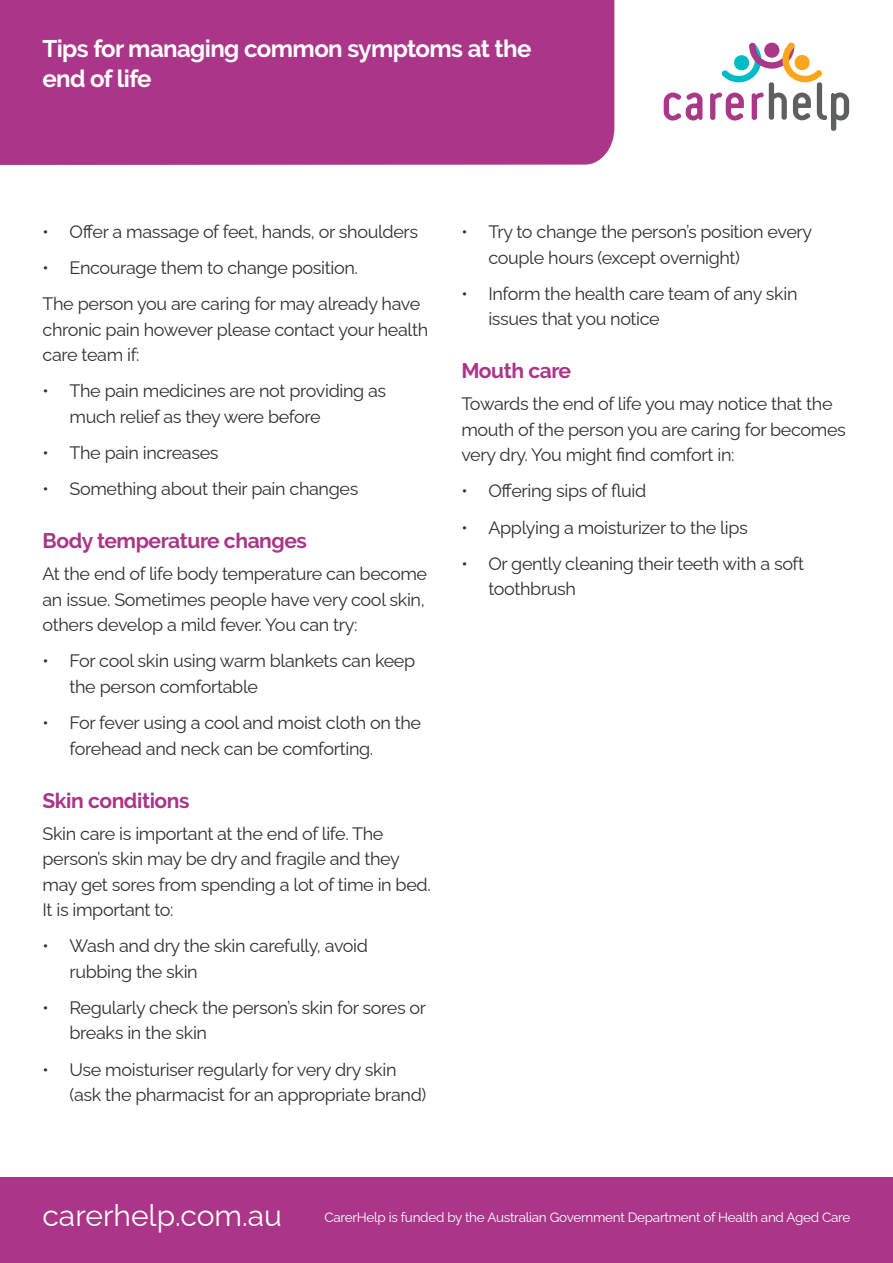
<style>
.page{position:relative;width:893px;height:1263px;background:#fff}
.page>*{position:absolute;margin:0;border:0;box-sizing:border-box;transform-origin:0 0}
.t1{font:30px "Raleway";color:#fff}
.t2{font:700 24px/30px "Raleway";letter-spacing:-.025em;color:#fff}
.t3{font:700 21px "Raleway";letter-spacing:-.02em;color:#aa3589}
.t4{font:18px/25.5px "Raleway";letter-spacing:-.02em;color:#312f30}
.t5{font:13.5px "Raleway";letter-spacing:-.02em;color:#fff}
</style>
<div class="page">
<div style="left:0;top:1178px;width:893px;height:85px;background:#aa3589"></div>
<div style="left:0;top:0;width:614px;height:165px;background:#aa3589"></div>
<svg style="left:664px;top:93px;width:38px;height:28px"></svg>
<svg style="left:710px;top:42px;width:139px;height:89px"></svg>
<h2 class="t2" style="left:43px;top:33px;width:490px">Tips for managing common symptoms at the end of life</h2>
<p class="t4" style="left:43px;top:217px;width:377px">• Offer a massage of feet, hands, or shoulders</p>
<p class="t4" style="left:43px;top:248px;width:379px;line-height:36.2px">• Encourage them to change position.<br>The person you are caring for may already have</p>
<p class="t4" style="left:43px;top:315px;width:387px">chronic pain however please contact your health care team if:</p>
<p class="t4" style="left:70px;top:376px;width:318px;text-indent:-27px">• The pain medicines are not providing as much relief as they were before</p>
<p class="t4" style="left:43px;top:438px;width:178px">• The pain increases</p>
<p class="t4" style="left:43px;top:474px;width:317px">• Something about their pain changes</p>
<p class="t3" style="left:43px;top:529px;width:266px">Body temperature changes</p>
<p class="t4" style="left:43px;top:559px;width:386px">At the end of life body temperature can become an issue. Sometimes people have very cool skin, others develop a mild fever. You can try:</p>
<p class="t4" style="left:70px;top:646px;width:347px;text-indent:-27px">• For cool skin using warm blankets can keep the person comfortable</p>
<p class="t4" style="left:70px;top:708px;width:353px;text-indent:-27px">• For fever using a cool and moist cloth on the forehead and neck can be comforting.</p>
<p class="t3" style="left:43px;top:788px;width:149px">Skin conditions</p>
<p class="t4" style="left:43px;top:818px;width:390px">Skin care is important at the end of life. The person’s skin may be dry and fragile and they may get sores from spending a lot of time in bed.<br>It is important to:</p>
<p class="t4" style="left:70px;top:931px;width:300px;text-indent:-27px">• Wash and dry the skin carefully, avoid rubbing the skin</p>
<p class="t4" style="left:70px;top:993px;width:358px;text-indent:-27px">• Regularly check the person’s skin for sores or breaks in the skin</p>
<p class="t4" style="left:70px;top:1054px;width:358px;text-indent:-27px">• Use moisturiser regularly for very dry skin (ask the pharmacist for an appropriate brand)</p>
<p class="t4" style="left:488px;top:217px;width:325px;text-indent:-27px">• Try to change the person’s position every couple hours (except overnight)</p>
<p class="t4" style="left:488px;top:279px;width:311px;text-indent:-27px">• Inform the health care team of any skin issues that you notice</p>
<p class="t3" style="left:461px;top:359px;width:111px">Mouth care</p>
<p class="t4" style="left:461px;top:389px;width:386px">Towards the end of life you may notice that the mouth of the person you are caring for becomes very dry. You might find comfort in:</p>
<p class="t4" style="left:461px;top:476px;width:186px">• Offering sips of fluid</p>
<p class="t4" style="left:461px;top:512px;width:288px">• Applying a moisturizer to the lips</p>
<p class="t4" style="left:488px;top:548px;width:317px;text-indent:-27px">• Or gently cleaning their teeth with a soft toothbrush</p>
<h1 class="t1" style="left:43px;top:1191px;width:241px">carerhelp.com.au</h1>
<p class="t5" style="left:324px;top:1206px;width:528px">CarerHelp is funded by the Australian Government Department of Health and Aged Care</p>
</div>
